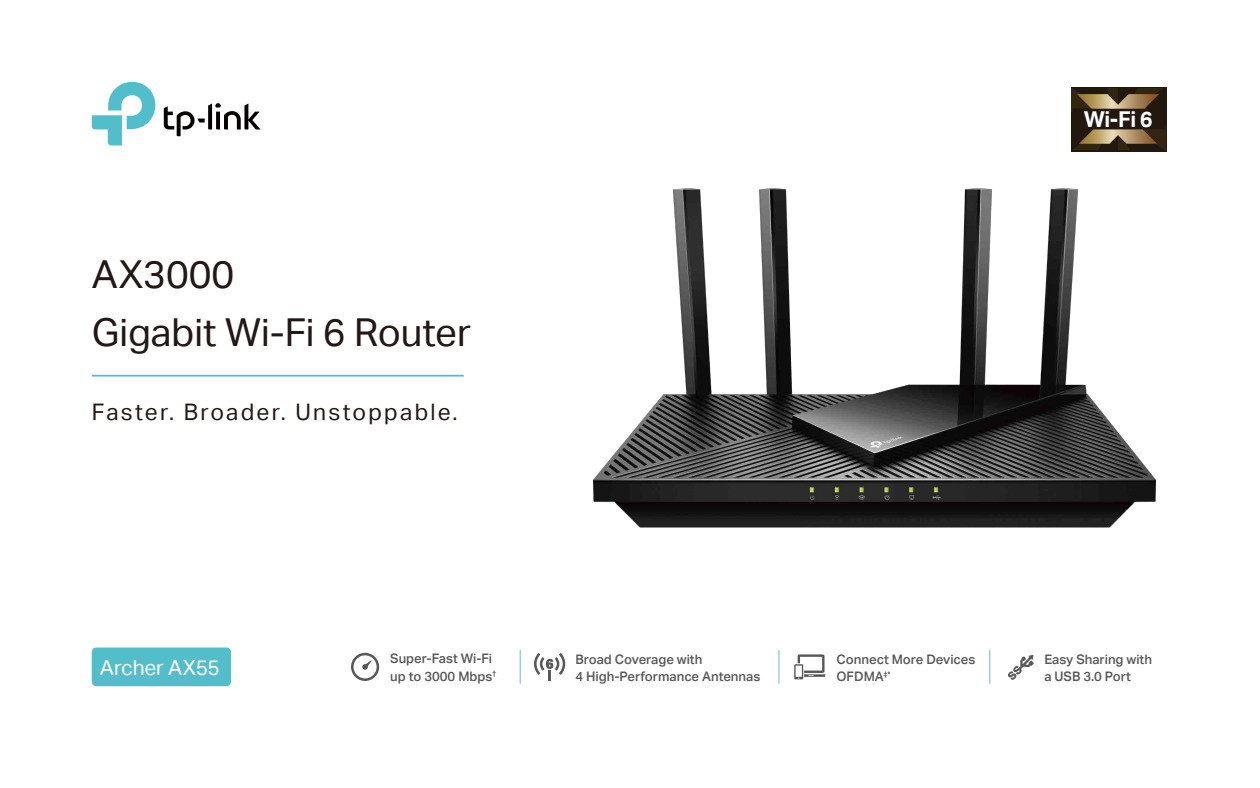
<style>
.page{position:relative;width:1260px;height:788px;background:#fff}
.page>*{position:absolute;margin:0;border:0;box-sizing:border-box;transform-origin:0 0}
.t1{font:38.5px/58.6px "TP Link Aktiv Regular";color:#221815}
.t2{font:22.75px "TP Link Aktiv Regular";letter-spacing:.1em;color:#221815}
.t3{font:21.88px "TP Link Aktiv Bold";color:#fff}
.t4{font:21px "TP Link Aktiv Regular";letter-spacing:-.01em;color:#fff}
.t5{font:13.12px/17.5px "TP Link Aktiv Medium";color:#595757}
</style>
<div class="page">
<img style="left:593px;top:188px;width:563px;height:340px">
<svg style="left:92px;top:82px;width:63px;height:63px"></svg>
<svg style="left:164px;top:103px;width:97px;height:33px"></svg>
<hr style="left:92px;top:375px;width:372px;height:1px;background:#52bec9">
<div style="left:92px;top:647px;width:139px;height:39px;background:#52bec9;border-radius:5px"></div>
<div style="left:1071px;top:87px;width:95px;height:64px;background:#231810"></div>
<svg style="left:1071px;top:88px;width:94px;height:62px"></svg>
<hr style="left:520px;top:650px;width:1px;height:33px;background:#74bbcb">
<hr style="left:779px;top:650px;width:1px;height:33px;background:#74bbcb">
<hr style="left:989px;top:650px;width:1px;height:33px;background:#74bbcb">
<svg style="left:351px;top:652px;width:28px;height:29px"></svg>
<svg style="left:1008px;top:655px;width:26px;height:24px"></svg>
<svg style="left:794px;top:654px;width:32px;height:25px"></svg>
<svg style="left:534px;top:653px;width:31px;height:28px"></svg>
<h1 class="t1" style="left:92px;top:245px;width:381px">AX3000<br>Gigabit Wi-Fi 6 Router</h1>
<h2 class="t2" style="left:92px;top:399px;width:367px">Faster. Broader. Unstoppable.</h2>
<h3 class="t3" style="left:1084px;top:107px;width:71px">Wi-Fi 6</h3>
<h3 class="t4" style="left:100px;top:655px;width:122px">Archer AX55</h3>
<p class="t5" style="left:390px;top:649px;width:107px">Super-Fast Wi-Fi up to 3000 Mbps<sup>†</sup></p>
<p class="t5" style="left:1044px;top:650px;width:109px">Easy Sharing with a USB 3.0 Port</p>
<p class="t5" style="left:836px;top:650px;width:140px">Connect More Devices<br>OFDMA<sup>‡*</sup></p>
<p class="t5" style="left:576px;top:650px;width:186px">Broad Coverage with<br>4 High-Performance Antennas</p>
</div>
